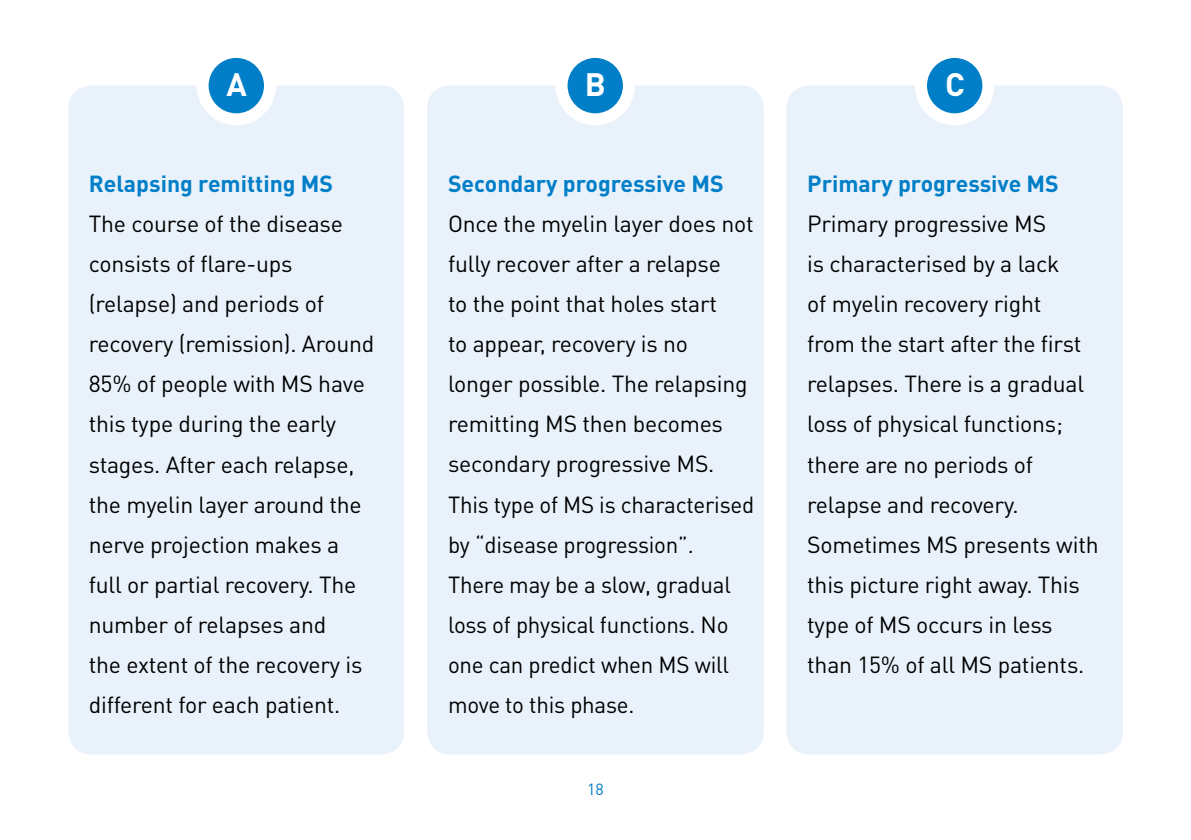
<style>
.page{position:relative;width:1191px;height:840px;background:#fff}
.page>*{position:absolute;margin:0;border:0;box-sizing:border-box;transform-origin:0 0}
.t1{font:700 32px "DIN Pro";color:#fff}
.t2{font:23px/40px "DIN Pro";letter-spacing:-.01em;color:#000}
.t3{font:700 23px "DIN Pro";color:#007ec7}
.t4{font:16px "DIN Pro";color:#007ec7}
</style>
<div class="page">
<div style="left:69px;top:86px;width:335px;height:668px;background:#e9f1fb;border-radius:23px"></div>
<div style="left:427px;top:86px;width:336px;height:668px;background:#e9f1fb;border-radius:23px"></div>
<div style="left:786px;top:86px;width:337px;height:668px;background:#e9f1fb;border-radius:23px"></div>
<svg style="left:203px;top:52px;width:67px;height:67px;background:#2490cf"></svg>
<div style="left:197px;top:46px;width:79px;height:79px;border:12px solid #fff;border-radius:50%"></div>
<svg style="left:561px;top:52px;width:68px;height:67px;background:#2791cf"></svg>
<div style="left:555px;top:46px;width:80px;height:79px;border:12px solid #fff;border-radius:50%"></div>
<svg style="left:921px;top:52px;width:67px;height:67px;background:#2490cf"></svg>
<div style="left:915px;top:46px;width:79px;height:79px;border:12px solid #fff;border-radius:50%"></div>
<h1 class="t1" style="left:226px;top:63px;width:22px">A</h1>
<h1 class="t1" style="left:585px;top:63px;width:23px">B</h1>
<h1 class="t1" style="left:945px;top:63px;width:21px">C</h1>
<p class="t3" style="left:89px;top:168px;width:246px">Relapsing remitting MS</p>
<p class="t2" style="left:89px;top:203px;width:287px">The course of the disease consists of flare-ups (relapse) and periods of recovery (remission). Around<br>85% of people with MS have this type during the early stages. After each relapse, the myelin layer around the nerve projection makes a full or partial recovery. The number of relapses and<br>the extent of the recovery is different for each patient.</p>
<p class="t3" style="left:448px;top:168px;width:277px">Secondary progressive MS</p>
<p class="t2" style="left:448px;top:203px;width:308px">Once the myelin layer does not fully recover after a relapse<br>to the point that holes start<br>to appear, recovery is no longer possible. The relapsing remitting MS then becomes secondary progressive MS.<br>This type of MS is characterised by “disease progression”.<br>There may be a slow, gradual loss of physical functions. No one can predict when MS will move to this phase.</p>
<p class="t4" style="left:587px;top:777px;width:18px">18</p>
<p class="t3" style="left:807px;top:168px;width:253px">Primary progressive MS</p>
<p class="t2" style="left:807px;top:203px;width:293px">Primary progressive MS<br>is characterised by a lack<br>of myelin recovery right<br>from the start after the first relapses. There is a gradual loss of physical functions; there are no periods of relapse and recovery.<br>Sometimes MS presents with this picture right away. This type of MS occurs in less than 15% of all MS patients.</p>
</div>
